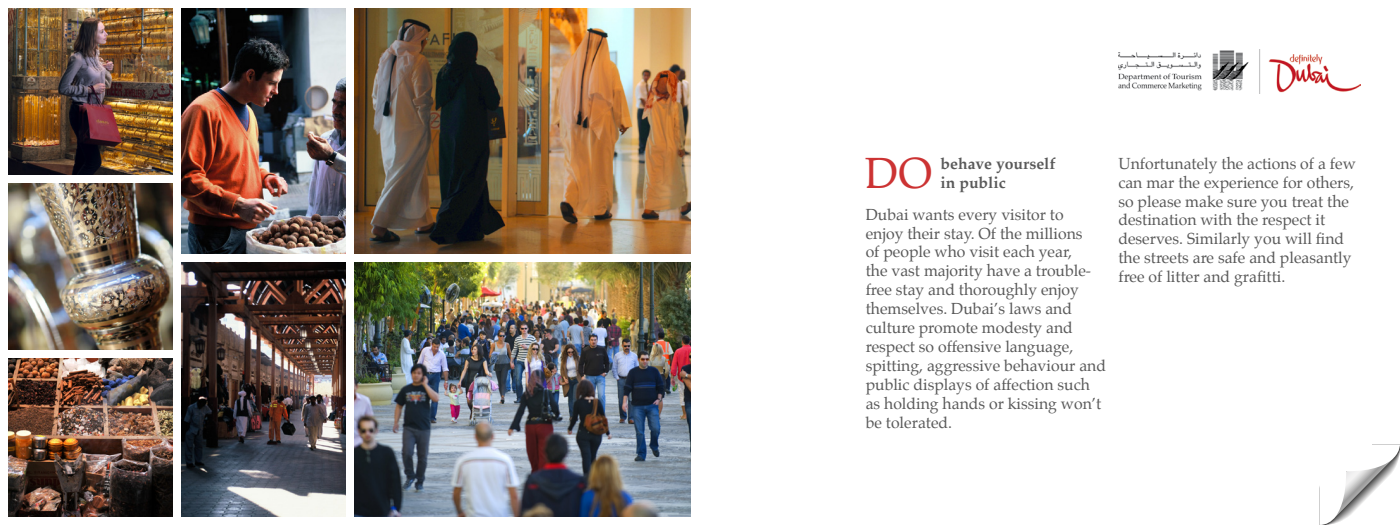
<style>
.page{position:relative;width:1400px;height:525px;background:#fff}
.page>*{position:absolute;margin:0;border:0;box-sizing:border-box;transform-origin:0 0}
.t1{font:42.88px "Palatino";color:#c33}
.t2{font:15.75px/18.9px "Palatino";color:#595959}
.t3{font:700 15.75px/18.9px "Palatino";color:#595959}
</style>
<div class="page">
<svg style="left:1319px;top:444px;width:81px;height:81px"></svg>
<img style="left:354px;top:9px;width:336px;height:245px">
<img style="left:354px;top:262px;width:336px;height:254px">
<img style="left:9px;top:9px;width:164px;height:166px">
<img style="left:182px;top:9px;width:164px;height:245px">
<img style="left:182px;top:262px;width:164px;height:254px">
<img style="left:9px;top:184px;width:164px;height:166px">
<img style="left:9px;top:359px;width:164px;height:157px">
<img style="left:1118px;top:49px;width:243px;height:45px">
<h1 class="t1" style="left:865px;top:137px;width:68px">DO</h1>
<p class="t3" style="left:941px;top:154px;width:117px">behave yourself in public</p>
<p class="t2" style="left:866px;top:205px;width:242px">Dubai wants every visitor to<br>enjoy their stay. Of the millions<br>of people who visit each year,<br>the vast majority have a trouble&shy;free stay and thoroughly enjoy themselves. Dubai’s laws and culture promote modesty and respect so offensive language, spitting, aggressive behaviour and public displays of affection such as holding hands or kissing won’t be tolerated.</p>
<p class="t2" style="left:1118px;top:154px;width:239px">Unfortunately the actions of a few can mar the experience for others, so please make sure you treat the destination with the respect it deserves. Similarly you will find the streets are safe and pleasantly free of litter and grafitti.</p>
</div>
